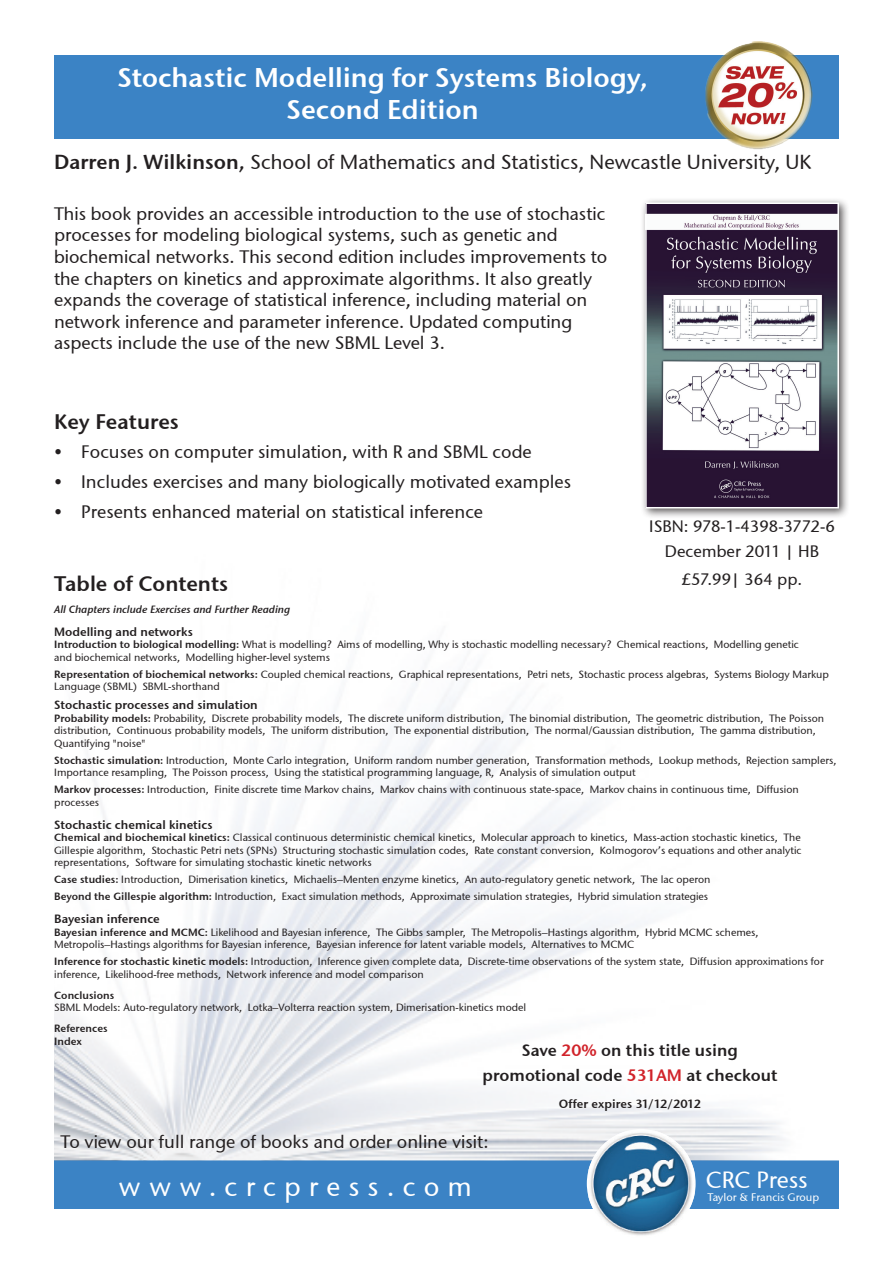
<style>
.page{position:relative;width:893px;height:1263px;background:#fff}
.page>*{position:absolute;margin:0;border:0;box-sizing:border-box;transform-origin:0 0}
.t1{font:27px/32.4px "Stone Sans Sem ITCTT Semi";color:#fff;text-align:center}
.t2{font:27px "Stone Sans ITCTT Medium";letter-spacing:.3em;color:#fff}
.t3{font:23.4px "Stone Sans ITCTT Medium";letter-spacing:-.005em;color:#fff}
.t4{font:21px "Stone Sans Sem ITCTT Semi";color:#231f20}
.t5{font:20.25px "Stone Sans ITCTT Medium";color:#231f20}
.t6{font:18px/21.6px "Stone Sans ITCTT Medium";color:#231f20}
.t7{font:16.5px/25.5px "Stone Sans Sem ITCTT Semi";color:#231f20;text-align:center}
.t8{font:16.5px/24px "Stone Sans ITCTT Medium";color:#231f20;text-align:center}
.t9{font:12px "Stone Sans Sem ITCTT Semi";color:#231f20}
.t10{font:10.95px "Stone Sans ITCTT Medium";color:#fff}
.t11{font:10.5px/12.6px "Stone Sans ITCTT Medium";color:#231f20}
.t12{font:10.5px "Stone Sans Sem ITCTT Semi Ita";color:#231f20}
.t13{font:10.5px/12.6px "Stone Sans Sem ITCTT Semi";color:#231f20}
.s1{font-family:"Stone Sans Sem ITCTT Semi"}
.s2{color:#d1232a}
</style>
<div class="page">
<div style="left:54px;top:55px;width:785px;height:83px;background:#3b83c5"></div>
<div style="left:54px;top:1161px;width:785px;height:48px;background:#3b83c5"></div>
<img style="left:54px;top:686px;width:785px;height:475px">
<img style="left:706px;top:41px;width:106px;height:108px">
<img style="left:588px;top:1131px;width:107px;height:105px">
<div style="left:640px;top:197px;width:210px;height:323px;background:#231f20;opacity:.75"></div>
<img style="left:648px;top:205px;width:188px;height:300px">
<div style="left:645px;top:202px;width:194px;height:306px;border:2px solid #fff"></div>
<h1 class="t1" style="left:117px;top:61px;width:532px">Stochastic Modelling for Systems Biology,<br>Second Edition</h1>
<h3 class="t5" style="left:54px;top:150px;width:759px"><span class="s1">Darren J. Wilkinson,</span> School of Mathematics and Statistics, Newcastle University, UK</h3>
<p class="t6" style="left:54px;top:203px;width:555px">This book provides an accessible introduction to the use of stochastic processes for modeling biological systems, such as genetic and biochemical networks. This second edition includes improvements to the chapters on kinetics and approximate algorithms. It also greatly expands the coverage of statistical inference, including material on network inference and parameter inference. Updated computing aspects include the use of the new SBML Level 3.</p>
<h3 class="t4" style="left:54px;top:408px;width:126px">Key Features</h3>
<h3 class="t6" style="left:54px;top:441px;width:479px">• Focuses on computer simulation, with R and SBML code</h3>
<h3 class="t6" style="left:54px;top:471px;width:518px">• Includes exercises and many biologically motivated examples</h3>
<h3 class="t6" style="left:54px;top:501px;width:430px">• Presents enhanced material on statistical inference</h3>
<h3 class="t8" style="left:649px;top:515px;width:187px">ISBN: 978-1-4398-3772-6<br>December 2011 | HB</h3>
<h3 class="t4" style="left:54px;top:570px;width:176px">Table of Contents</h3>
<h3 class="t8" style="left:682px;top:567px;width:122px">£57.99| 364 pp.</h3>
<p class="t12" style="left:54px;top:603px;width:237px">All Chapters include Exercises and Further Reading</p>
<p class="t9" style="left:54px;top:624px;width:140px">Modelling and networks</p>
<p class="t11" style="left:54px;top:638px;width:746px"><span class="s1">Introduction to biological modelling:</span> What is modelling? Aims of modelling, Why is stochastic modelling necessary? Chemical reactions, Modelling genetic and biochemical networks, Modelling higher-level systems</p>
<p class="t11" style="left:54px;top:668px;width:776px"><span class="s1">Representation of biochemical networks:</span> Coupled chemical reactions, Graphical representations, Petri nets, Stochastic process algebras, Systems Biology Markup<br>Language (SBML) SBML-shorthand</p>
<p class="t9" style="left:54px;top:697px;width:205px">Stochastic processes and simulation</p>
<p class="t11" style="left:54px;top:711px;width:772px"><span class="s1">Probability models:</span> Probability, Discrete probability models, The discrete uniform distribution, The binomial distribution, The geometric distribution, The Poisson distribution, Continuous probability models, The uniform distribution, The exponential distribution, The normal/Gaussian distribution, The gamma distribution,<br>Quantifying "noise"</p>
<p class="t11" style="left:54px;top:753px;width:784px"><span class="s1">Stochastic simulation:</span> Introduction, Monte Carlo integration, Uniform random number generation, Transformation methods, Lookup methods, Rejection samplers,<br>Importance resampling, The Poisson process, Using the statistical programming language, R, Analysis of simulation output</p>
<p class="t11" style="left:54px;top:783px;width:746px"><span class="s1">Markov processes:</span> Introduction, Finite discrete time Markov chains, Markov chains with continuous state-space, Markov chains in continuous time, Diffusion processes</p>
<p class="t9" style="left:54px;top:817px;width:160px">Stochastic chemical kinetics</p>
<p class="t11" style="left:54px;top:831px;width:749px;text-align:justify"><span class="s1">Chemical and biochemical kinetics:</span> Classical continuous deterministic chemical kinetics, Molecular approach to kinetics, Mass-action stochastic kinetics, The Gillespie algorithm, Stochastic Petri nets (SPNs) Structuring stochastic simulation codes, Rate constant conversion, Kolmogorov’s equations and other analytic representations, Software for simulating stochastic kinetic networks</p>
<p class="t11" style="left:54px;top:871px;width:658px;line-height:16.8px"><span class="s1">Case studies:</span> Introduction, Dimerisation kinetics, Michaelis–Menten enzyme kinetics, An auto-regulatory genetic network, The lac operon<br><span class="s1">Beyond the Gillespie algorithm:</span> Introduction, Exact simulation methods, Approximate simulation strategies, Hybrid simulation strategies</p>
<p class="t9" style="left:54px;top:911px;width:107px">Bayesian inference</p>
<p class="t11" style="left:54px;top:925px;width:706px"><span class="s1">Bayesian inference and MCMC:</span> Likelihood and Bayesian inference, The Gibbs sampler, The Metropolis–Hastings algorithm, Hybrid MCMC schemes,<br>Metropolis–Hastings algorithms for Bayesian inference, Bayesian inference for latent variable models, Alternatives to MCMC</p>
<p class="t11" style="left:54px;top:955px;width:771px"><span class="s1">Inference for stochastic kinetic models:</span> Introduction, Inference given complete data, Discrete-time observations of the system state, Diffusion approximations for inference, Likelihood-free methods, Network inference and model comparison</p>
<p class="t13" style="left:54px;top:989px;width:61px">Conclusions</p>
<p class="t11" style="left:54px;top:1001px;width:473px">SBML Models: Auto-regulatory network, Lotka–Volterra reaction system, Dimerisation-kinetics model</p>
<p class="t13" style="left:54px;top:1022px;width:55px">References<br>Index</p>
<h3 class="t7" style="left:483px;top:1037px;width:296px">Save <span class="s2">20%</span> on this title using promotional code <span class="s2">531AM</span> at checkout</h3>
<p class="t9" style="left:559px;top:1097px;width:144px">Offer expires 31/12/2012</p>
<h3 class="t6" style="left:60px;top:1130px;width:430px">To view our full range of books and order online visit:</h3>
<h1 class="t2" style="left:119px;top:1170px;width:355px">www.crcpress.com</h1>
<h2 class="t3" style="left:706px;top:1165px;width:104px">CRC Press</h2>
<p class="t10" style="left:707px;top:1191px;width:114px">Taylor &amp; Francis Group</p>
</div>
